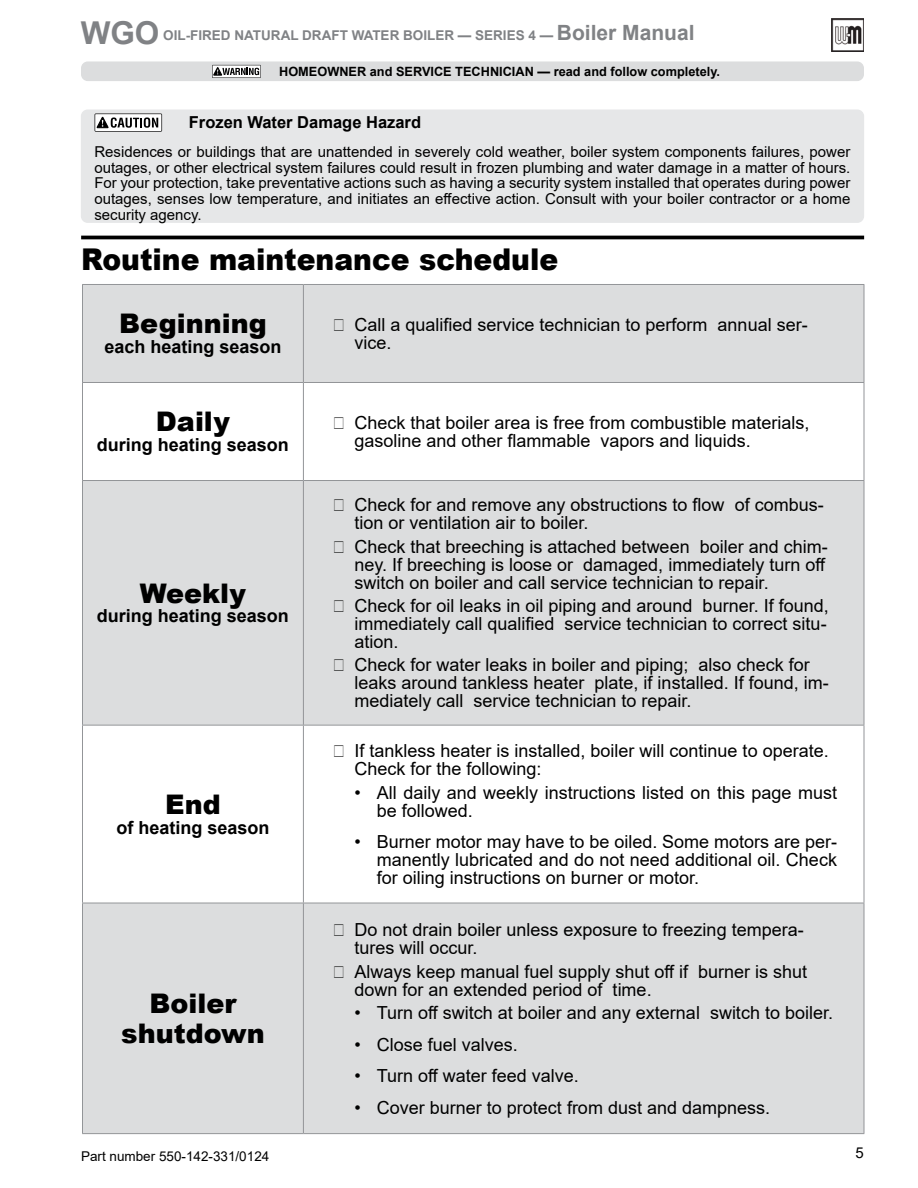
<style>
.page{position:relative;width:918px;height:1188px;background:#fff}
.page>*{position:absolute;margin:0;border:0;box-sizing:border-box;transform-origin:0 0}
.t1{font:700 31.5px "Arial";color:#808285}
.t2{font:900 30px "Arial";color:#000;scale:.94 1}
.t3{font:900 27px/29.7px "Arial";color:#000;text-align:center}
.t4{font:18px/18px "Arial";color:#000}
.t5{font:700 18px "Arial";color:#000}
.t6{font:700 16.5px "Arial";color:#000}
.t7{font:15px/15.8px "Arial";color:#000;text-align:justify}
.t8{font:700 13.5px "Arial";color:#808285}
.t9{font:13.5px "Arial";color:#000}
.t10{font:700 12.75px "Arial";color:#000}
.s1{font-size:21px}
</style>
<div class="page">
<div style="left:81px;top:61px;width:783px;height:20px;background:#dcddde;border-radius:7px"></div>
<svg style="left:212px;top:65px;width:49px;height:13px"></svg>
<hr style="left:81px;top:236px;width:783px;height:3px;background:#000">
<div style="left:83px;top:285px;width:781px;height:848px;background:#dcddde"></div>
<svg style="left:83px;top:383px;width:781px;height:520px"></svg>
<hr style="left:82px;top:284px;width:221px;height:1px;background:#939598">
<hr style="left:82px;top:285px;width:1px;height:97px;background:#939598">
<hr style="left:303px;top:284px;width:561px;height:1px;background:#939598">
<hr style="left:303px;top:285px;width:1px;height:97px;background:#939598">
<hr style="left:864px;top:285px;width:1px;height:97px;background:#939598">
<hr style="left:82px;top:382px;width:221px;height:1px;background:#939598">
<hr style="left:82px;top:383px;width:1px;height:97px;background:#939598">
<hr style="left:303px;top:382px;width:561px;height:1px;background:#939598">
<hr style="left:303px;top:383px;width:1px;height:97px;background:#939598">
<hr style="left:864px;top:383px;width:1px;height:97px;background:#939598">
<hr style="left:82px;top:480px;width:221px;height:1px;background:#939598">
<hr style="left:82px;top:481px;width:1px;height:244px;background:#939598">
<hr style="left:303px;top:480px;width:561px;height:1px;background:#939598">
<hr style="left:303px;top:481px;width:1px;height:244px;background:#939598">
<hr style="left:864px;top:481px;width:1px;height:244px;background:#939598">
<hr style="left:82px;top:725px;width:221px;height:1px;background:#939598">
<hr style="left:82px;top:726px;width:1px;height:177px;background:#939598">
<hr style="left:303px;top:725px;width:561px;height:1px;background:#939598">
<hr style="left:303px;top:726px;width:1px;height:177px;background:#939598">
<hr style="left:864px;top:726px;width:1px;height:177px;background:#939598">
<hr style="left:82px;top:903px;width:221px;height:1px;background:#939598">
<hr style="left:82px;top:903px;width:1px;height:230px;background:#939598">
<hr style="left:303px;top:903px;width:561px;height:1px;background:#939598">
<hr style="left:303px;top:903px;width:1px;height:230px;background:#939598">
<hr style="left:864px;top:903px;width:1px;height:230px;background:#939598">
<hr style="left:82px;top:1133px;width:221px;height:1px;background:#939598">
<hr style="left:303px;top:1133px;width:561px;height:1px;background:#939598">
<div style="left:81px;top:110px;width:783px;height:113px;background:#e6e7e8;border-radius:7px"></div>
<svg style="left:95px;top:114px;width:67px;height:18px"></svg>
<img style="left:831px;top:18px;width:33px;height:33px">
<h1 class="t1" style="left:81px;top:11px;width:80px">WGO</h1>
<p class="t8" style="left:163px;top:26px;width:533px">OIL-FIRED NATURAL DRAFT WATER BOILER — SERIES 4 — <span class="s1">Boiler Manual</span></p>
<p class="t10" style="left:279px;top:63px;width:442px">HOMEOWNER and SERVICE TECHNICIAN — read and follow completely.</p>
<p class="t6" style="left:189px;top:110px;width:234px">Frozen Water Damage Hazard</p>
<p class="t7" style="left:94px;top:144px;width:757px">Residences or buildings that are unattended in severely cold weather, boiler system components failures, power outages, or other electrical system failures could result in frozen plumbing and water damage in a matter of hours.<br>For your protection, take preventative actions such as having a security system installed that operates during power outages, senses low temperature, and initiates an effective action. Consult with your boiler contractor or a home security agency.</p>
<h2 class="t2" style="left:81px;top:238px;width:509px">Routine maintenance schedule</h2>
<h3 class="t3" style="left:119px;top:308px;width:149px">Beginning</h3>
<p class="t5" style="left:104px;top:334px;width:179px">each heating season</p>
<h3 class="t3" style="left:156px;top:406px;width:75px">Daily</h3>
<p class="t5" style="left:97px;top:432px;width:194px">during heating season</p>
<h3 class="t3" style="left:140px;top:577px;width:108px">Weekly</h3>
<p class="t5" style="left:97px;top:603px;width:194px">during heating season</p>
<h3 class="t3" style="left:165px;top:789px;width:57px">End</h3>
<p class="t5" style="left:116px;top:815px;width:155px">of heating season</p>
<h3 class="t3" style="left:121px;top:988px;width:145px">Boiler shutdown</h3>
<p class="t4" style="left:355px;top:316px;width:455px;text-indent:-23px">❏ Call a qualified service technician to perform annual ser&shy;vice.</p>
<p class="t4" style="left:355px;top:414px;width:457px;text-indent:-22px">❏ Check that boiler area is free from combustible materials, gasoline and other flammable vapors and liquids.</p>
<p class="t4" style="left:355px;top:496px;width:471px;text-indent:-22px">❏ Check for and remove any obstructions to flow of combus&shy;tion or ventilation air to boiler.</p>
<p class="t4" style="left:355px;top:537px;width:475px;text-align:justify;text-indent:-22px">❏ Check that breeching is attached between boiler and chim&shy;ney. If breeching is loose or damaged, immediately turn off switch on boiler and call service technician to repair.</p>
<p class="t4" style="left:355px;top:597px;width:476px;text-align:justify;text-indent:-22px">❏ Check for oil leaks in oil piping and around burner. If found, immediately call qualified service technician to correct situ&shy;ation.</p>
<p class="t4" style="left:355px;top:656px;width:476px;text-indent:-22px">❏ Check for water leaks in boiler and piping; also check for leaks around tankless heater plate, if installed. If found, im&shy;mediately call service technician to repair.</p>
<p class="t4" style="left:355px;top:742px;width:476px;text-indent:-22px">❏ If tankless heater is installed, boiler will continue to operate.<br>Check for the following:</p>
<p class="t4" style="left:377px;top:783px;width:462px;text-indent:-22px">• All daily and weekly instructions listed on this page must be followed.</p>
<p class="t4" style="left:377px;top:833px;width:462px;text-align:justify;text-indent:-22px">• Burner motor may have to be oiled. Some motors are per&shy;manently lubricated and do not need additional oil. Check for oiling instructions on burner or motor.</p>
<p class="t4" style="left:355px;top:921px;width:451px;text-indent:-22px">❏ Do not drain boiler unless exposure to freezing tempera&shy;tures will occur.</p>
<p class="t4" style="left:355px;top:962px;width:454px;text-indent:-22px">❏ Always keep manual fuel supply shut off if burner is shut down for an extended period of time.</p>
<p class="t4" style="left:354px;top:1004px;width:480px">• Turn off switch at boiler and any external switch to boiler.</p>
<p class="t4" style="left:354px;top:1035px;width:165px">• Close fuel valves.</p>
<p class="t4" style="left:354px;top:1067px;width:226px">• Turn off water feed valve.</p>
<p class="t4" style="left:354px;top:1098px;width:417px">• Cover burner to protect from dust and dampness.</p>
<p class="t9" style="left:81px;top:1147px;width:190px">Part number 550-142-331/0124</p>
<p class="t7" style="left:856px;top:1145px;width:10px">5</p>
</div>
